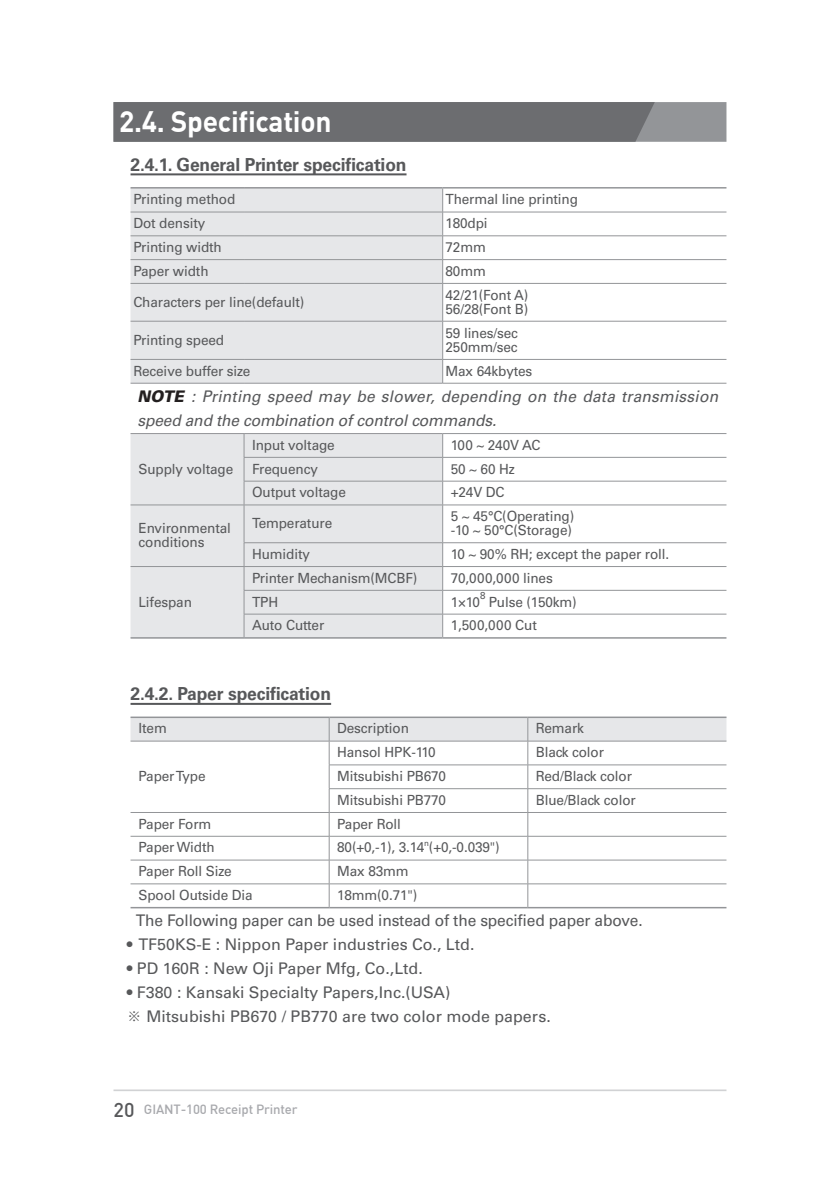
<style>
.page{position:relative;width:840px;height:1191px;background:#fff}
.page>*{position:absolute;margin:0;border:0;box-sizing:border-box;transform-origin:0 0}
.본문_큰제목{font:700 29px "DINCE";letter-spacing:-.01em;color:#fff}
.본문-소제목{font:700 18px "Univers";letter-spacing:-.01em;color:#57585a}
.표___내용__td_r{font:16px "Univers";color:#57585a}
.노트-기울기글씨{font:italic 16px/24px "Univers";color:#57585a}
.본문_기본{font:16px "Univers";letter-spacing:-.01em;color:#57585a}
.설명표내용{font:14px "Univers";letter-spacing:-.01em;color:#57585a}
.설명표내용-중요{font:14px/14px "Univers";letter-spacing:-.01em;color:#57585a}
.설명표내용-2{font:14px "Univers";letter-spacing:.01em;color:#57585a}
.t1{font:500 13.2px "DINCE";letter-spacing:-.01em;color:#a8a9ad}
.설명표내용-3{font:10px "Univers";color:#57585a}
.설명표내용-4{font:8.2px "Univers";color:#57585a}
.s1{font-weight:900;color:#231f20}
.s2{font-family:"Nanum Gothic"}
.s3{font-size:19.6px;color:#57585a}
</style>
<div class="page">
<hr style="left:113px;top:1089px;width:613px;height:2px;background:#d1d2d4">
<svg style="left:113px;top:102px;width:613px;height:40px;background:#717275"></svg>
<hr style="left:130px;top:173px;width:276px;height:2px;background:#57585a">
<svg style="left:130px;top:188px;width:312px;height:449px;background:#e8e9ea"></svg>
<hr style="left:130px;top:212px;width:114px;height:1px;background:#939598">
<hr style="left:244px;top:212px;width:198px;height:1px;background:#939598">
<hr style="left:442px;top:212px;width:284px;height:1px;background:#939598">
<hr style="left:130px;top:235px;width:114px;height:1px;background:#939598">
<hr style="left:244px;top:235px;width:198px;height:1px;background:#939598">
<hr style="left:442px;top:235px;width:284px;height:1px;background:#939598">
<hr style="left:130px;top:259px;width:114px;height:1px;background:#939598">
<hr style="left:244px;top:259px;width:198px;height:1px;background:#939598">
<hr style="left:442px;top:259px;width:284px;height:1px;background:#939598">
<svg style="left:442px;top:188px;width:1px;height:95px"></svg>
<hr style="left:130px;top:283px;width:114px;height:1px;background:#939598">
<hr style="left:244px;top:283px;width:198px;height:1px;background:#939598">
<hr style="left:442px;top:283px;width:284px;height:1px;background:#939598">
<hr style="left:442px;top:284px;width:1px;height:37px;background:#939598">
<hr style="left:130px;top:321px;width:114px;height:1px;background:#939598">
<hr style="left:244px;top:321px;width:198px;height:1px;background:#939598">
<hr style="left:442px;top:321px;width:284px;height:1px;background:#939598">
<hr style="left:442px;top:321px;width:1px;height:38px;background:#939598">
<hr style="left:130px;top:359px;width:114px;height:1px;background:#939598">
<hr style="left:244px;top:359px;width:198px;height:1px;background:#939598">
<hr style="left:442px;top:359px;width:284px;height:1px;background:#939598">
<svg style="left:442px;top:360px;width:1px;height:23px"></svg>
<hr style="left:130px;top:383px;width:114px;height:1px;background:#939598">
<hr style="left:244px;top:383px;width:198px;height:1px;background:#939598">
<hr style="left:442px;top:383px;width:284px;height:1px;background:#939598">
<hr style="left:130px;top:433px;width:114px;height:1px;background:#939598">
<hr style="left:244px;top:433px;width:198px;height:1px;background:#939598">
<hr style="left:442px;top:433px;width:284px;height:1px;background:#939598">
<hr style="left:244px;top:457px;width:198px;height:1px;background:#939598">
<hr style="left:442px;top:457px;width:284px;height:1px;background:#939598">
<hr style="left:244px;top:481px;width:198px;height:1px;background:#939598">
<svg style="left:243px;top:434px;width:1px;height:70px"></svg>
<hr style="left:442px;top:481px;width:284px;height:1px;background:#939598">
<svg style="left:442px;top:434px;width:1px;height:70px"></svg>
<hr style="left:130px;top:504px;width:114px;height:1px;background:#939598">
<hr style="left:244px;top:504px;width:198px;height:1px;background:#939598">
<hr style="left:243px;top:505px;width:1px;height:37px;background:#939598">
<hr style="left:442px;top:504px;width:284px;height:1px;background:#939598">
<hr style="left:442px;top:505px;width:1px;height:37px;background:#939598">
<hr style="left:244px;top:542px;width:198px;height:1px;background:#939598">
<hr style="left:442px;top:542px;width:284px;height:1px;background:#939598">
<hr style="left:130px;top:566px;width:114px;height:1px;background:#939598">
<hr style="left:130px;top:637px;width:114px;height:1px;background:#939598">
<hr style="left:244px;top:566px;width:198px;height:1px;background:#939598">
<hr style="left:442px;top:566px;width:284px;height:1px;background:#939598">
<hr style="left:244px;top:590px;width:198px;height:1px;background:#939598">
<hr style="left:442px;top:590px;width:284px;height:1px;background:#939598">
<hr style="left:244px;top:614px;width:198px;height:1px;background:#939598">
<svg style="left:243px;top:543px;width:1px;height:94px"></svg>
<hr style="left:442px;top:614px;width:284px;height:1px;background:#939598">
<svg style="left:442px;top:543px;width:1px;height:94px"></svg>
<hr style="left:130px;top:187px;width:114px;height:1px;background:#939598">
<hr style="left:244px;top:187px;width:198px;height:1px;background:#939598">
<hr style="left:442px;top:187px;width:284px;height:1px;background:#939598">
<hr style="left:244px;top:637px;width:198px;height:1px;background:#939598">
<hr style="left:442px;top:637px;width:284px;height:1px;background:#939598">
<hr style="left:130px;top:703px;width:201px;height:2px;background:#57585a">
<svg style="left:130px;top:718px;width:596px;height:189px"></svg>
<hr style="left:130px;top:716px;width:199px;height:2px;background:#939598">
<hr style="left:329px;top:716px;width:198px;height:2px;background:#939598">
<hr style="left:527px;top:716px;width:199px;height:2px;background:#939598">
<hr style="left:130px;top:907px;width:199px;height:1px;background:#939598">
<hr style="left:329px;top:907px;width:198px;height:1px;background:#939598">
<hr style="left:527px;top:907px;width:199px;height:1px;background:#939598">
<p class="본문_큰제목" style="left:119px;top:103px;width:214px">2.4. Specification</p>
<p class="본문-소제목" style="left:130px;top:154px;width:277px">2.4.1. General Printer specification</p>
<p class="설명표내용-중요" style="left:133px;top:192px;width:103px">Printing method</p>
<p class="설명표내용" style="left:445px;top:191px;width:134px">Thermal line printing</p>
<p class="설명표내용-중요" style="left:133px;top:216px;width:73px">Dot density</p>
<p class="설명표내용" style="left:445px;top:215px;width:44px">180dpi</p>
<p class="설명표내용-중요" style="left:133px;top:240px;width:90px">Printing width</p>
<p class="설명표내용" style="left:445px;top:239px;width:42px">72mm</p>
<p class="설명표내용-중요" style="left:133px;top:264px;width:77px">Paper width</p>
<p class="설명표내용" style="left:445px;top:262px;width:42px">80mm</p>
<p class="설명표내용-중요" style="left:133px;top:295px;width:172px">Characters per line(default)</p>
<p class="설명표내용" style="left:445px;top:286px;width:84px">42/21(Font A)</p>
<p class="설명표내용" style="left:445px;top:300px;width:84px">56/28(Font B)</p>
<p class="설명표내용-중요" style="left:133px;top:333px;width:92px">Printing speed</p>
<p class="설명표내용" style="left:445px;top:324px;width:74px">59 lines/sec</p>
<p class="설명표내용" style="left:445px;top:338px;width:74px">250mm/sec</p>
<p class="설명표내용-중요" style="left:133px;top:364px;width:118px">Receive buffer size</p>
<p class="설명표내용" style="left:445px;top:362px;width:88px">Max 64kbytes</p>
<p class="노트-기울기글씨" style="left:137px;top:384px;width:585px"><span class="s1">NOTE</span> : Printing speed may be slower, depending on the data transmission speed and the combination ofcontrolcommands.</p>
<p class="설명표내용-중요" style="left:138px;top:461px;width:96px">Supply voltage</p>
<p class="설명표내용-중요" style="left:252px;top:438px;width:84px">Input voltage</p>
<p class="설명표내용" style="left:450px;top:436px;width:91px">100 ~ 240V AC</p>
<p class="설명표내용-중요" style="left:252px;top:461px;width:67px">Frequency</p>
<p class="설명표내용" style="left:450px;top:460px;width:66px">50 ~ 60 Hz</p>
<p class="설명표내용-중요" style="left:252px;top:485px;width:95px">Output voltage</p>
<p class="설명표내용" style="left:450px;top:484px;width:55px">+24V DC</p>
<p class="설명표내용" style="left:450px;top:508px;width:125px">5 ~ 45°C(Operating)</p>
<p class="설명표내용" style="left:450px;top:522px;width:123px">-10 ~ 50°C(Storage)</p>
<p class="설명표내용-중요" style="left:138px;top:521px;width:94px">Environmental conditions</p>
<p class="설명표내용-중요" style="left:252px;top:516px;width:82px">Temperature</p>
<p class="설명표내용-중요" style="left:252px;top:547px;width:59px">Humidity</p>
<p class="설명표내용" style="left:450px;top:545px;width:220px">10 ~ 90% RH; except the paper roll.</p>
<p class="설명표내용-중요" style="left:138px;top:594px;width:55px">Lifespan</p>
<p class="설명표내용-중요" style="left:252px;top:571px;width:167px">Printer Mechanism(MCBF)</p>
<p class="설명표내용" style="left:450px;top:569px;width:104px">70,000,000 lines</p>
<p class="설명표내용-중요" style="left:252px;top:594px;width:28px">TPH</p>
<p class="설명표내용" style="left:450px;top:593px;width:31px">1×10</p>
<p class="설명표내용-3" style="left:479px;top:589px;width:7px">8</p>
<p class="설명표내용" style="left:488px;top:593px;width:89px">Pulse (150km)</p>
<p class="설명표내용-중요" style="left:252px;top:618px;width:74px">Auto Cutter</p>
<p class="설명표내용-2" style="left:450px;top:617px;width:88px">1,500,000 Cut</p>
<p class="본문-소제목" style="left:130px;top:683px;width:202px">2.4.2. Paper specification</p>
<p class="설명표내용-중요" style="left:138px;top:721px;width:30px">Item</p>
<p class="설명표내용-중요" style="left:337px;top:721px;width:73px">Description</p>
<p class="설명표내용" style="left:535px;top:720px;width:50px">Remark</p>
<p class="설명표내용" style="left:138px;top:768px;width:69px">Paper Type</p>
<p class="설명표내용" style="left:337px;top:744px;width:100px">Hansol HPK-110</p>
<p class="설명표내용" style="left:535px;top:744px;width:70px">Black color</p>
<p class="설명표내용" style="left:337px;top:768px;width:110px">Mitsubishi PB670</p>
<p class="설명표내용" style="left:535px;top:768px;width:98px">Red/Black color</p>
<p class="설명표내용" style="left:337px;top:791px;width:110px">Mitsubishi PB770</p>
<p class="설명표내용" style="left:535px;top:791px;width:101px">Blue/Black color</p>
<p class="설명표내용" style="left:138px;top:815px;width:74px">Paper Form</p>
<p class="설명표내용" style="left:337px;top:815px;width:65px">Paper Roll</p>
<p class="설명표내용" style="left:138px;top:839px;width:78px">Paper Width</p>
<p class="설명표내용" style="left:337px;top:839px;width:164px">80(+0,-1), 3.14 (+0,-0.039")</p>
<p class="설명표내용-4" style="left:424px;top:838px;width:6px">n</p>
<p class="설명표내용" style="left:138px;top:863px;width:94px">Paper Roll Size</p>
<p class="설명표내용" style="left:337px;top:863px;width:73px">Max 83mm</p>
<p class="설명표내용" style="left:138px;top:886px;width:116px">Spool Outside Dia</p>
<p class="설명표내용" style="left:337px;top:886px;width:82px">18mm(0.71")</p>
<p class="본문_기본" style="left:136px;top:911px;width:508px">The Following paper can be used instead of the specified paper above.</p>
<p class="표___내용__td_r" style="left:127px;top:935px;width:349px">• TF50KS-E : Nippon Paper industries Co., Ltd.</p>
<p class="표___내용__td_r" style="left:127px;top:959px;width:297px">• PD 160R : New Oji Paper Mfg, Co.,Ltd.</p>
<p class="표___내용__td_r" style="left:127px;top:983px;width:325px">• F380 : Kansaki Specialty Papers,Inc.(USA)</p>
<p class="표___내용__td_r" style="left:127px;top:1007px;width:425px"><span class="s2">※</span> Mitsubishi PB670 / PB770 are two color mode papers.</p>
<p class="t1" style="left:113px;top:1100px;width:185px"><span class="s3">20</span> GIANT-100 Receipt Printer</p>
</div>
